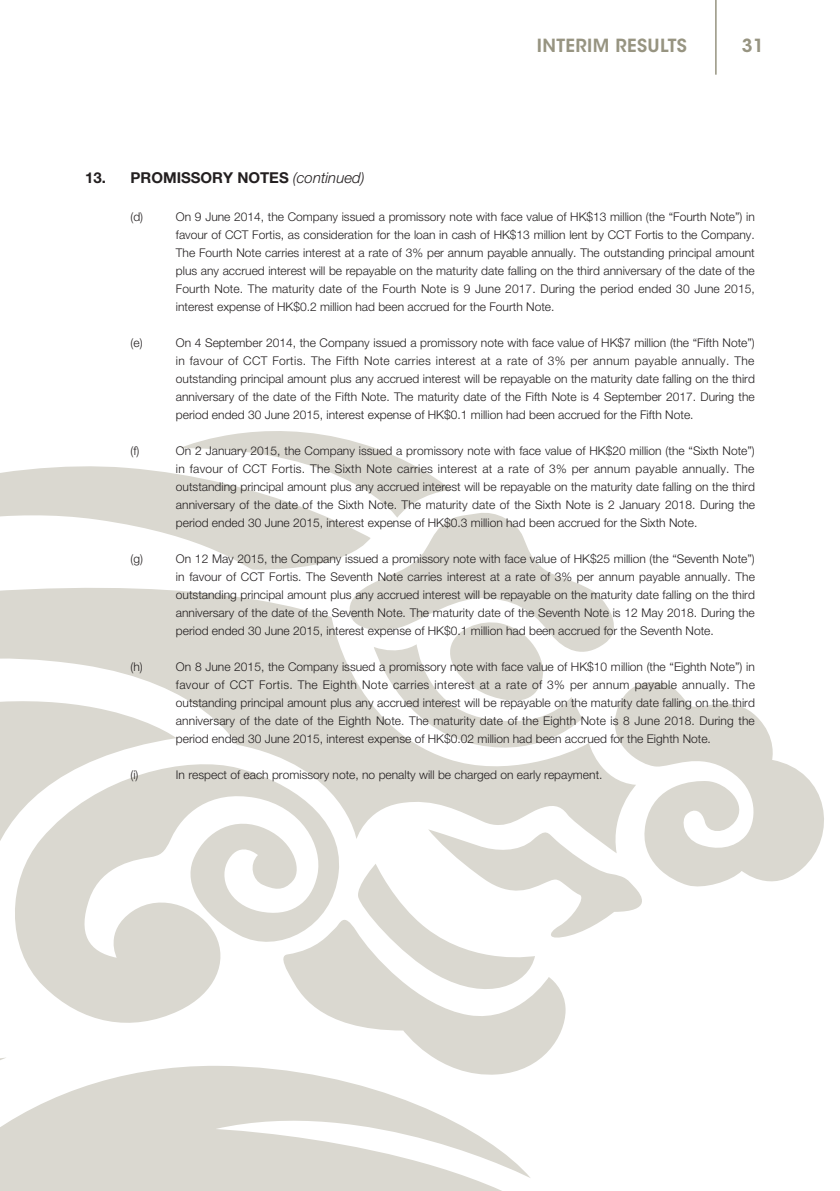
<style>
.page{position:relative;width:840px;height:1191px;background:#fff}
.page>*{position:absolute;margin:0;border:0;box-sizing:border-box;transform-origin:0 0}
.t1{font:600 18px "ITC Avant Garde Std";letter-spacing:.02em;color:#979481}
._01_H1{font:700 15px "Helvetica Neue LT Std";color:#231f20}
._06_Notes{font:300 12px/18px "Helvetica Neue LT Std";color:#231f20;text-align:justify}
.s1{font-weight:300;font-style:italic}
</style>
<div class="page">
<svg style="left:0;top:1066px;width:530px;height:125px;fill:#dad8d0"></svg>
<svg style="left:635px;top:682px;width:189px;height:205px;fill:#dad8d0"></svg>
<svg style="left:0;top:588px;width:635px;height:253px;fill:#dad8d0"></svg>
<svg style="left:373px;top:659px;width:209px;height:99px"></svg>
<svg style="left:348px;top:513px;width:278px;height:146px;fill:#dad8d0"></svg>
<svg style="left:356px;top:827px;width:296px;height:110px"></svg>
<svg style="left:278px;top:910px;width:287px;height:168px"></svg>
<svg style="left:5px;top:755px;width:339px;height:278px;fill:#dad8d0"></svg>
<svg style="left:0;top:466px;width:370px;height:114px;fill:#dad8d0"></svg>
<svg style="left:179px;top:431px;width:272px;height:87px"></svg>
<hr style="left:714px;top:0;width:2px;height:75px;background:#979481">
<h1 class="t1" style="left:536px;top:34px;width:151px">INTERIM RESULTS</h1>
<h1 class="t1" style="left:741px;top:34px;width:24px">31</h1>
<p class="_01_H1" style="left:85px;top:168px;width:281px">13. PROMISSORY NOTES <span class="s1">(continued)</span></p>
<p class="_06_Notes" style="left:130px;top:207px;width:14px">(d)</p>
<p class="_06_Notes" style="left:176px;top:207px;width:580px">On 9 June 2014, the Company issued a promissory note with face value of HK$13 million (the “Fourth Note”) in favour of CCT Fortis, as consideration for the loan in cash of HK$13 million lent by CCT Fortis to the Company.<br>The Fourth Note carries interest at a rate of 3% per annum payable annually. The outstanding principal amount plus any accrued interest will be repayable on the maturity date falling on the third anniversary of the date of the Fourth Note. The maturity date of the Fourth Note is 9 June 2017. During the period ended 30 June 2015, interest expense of HK$0.2 million had been accrued for the Fourth Note.</p>
<p class="_06_Notes" style="left:130px;top:333px;width:14px">(e)</p>
<p class="_06_Notes" style="left:176px;top:333px;width:580px">On 4 September 2014, the Company issued a promissory note with face value of HK$7 million (the “Fifth Note”) in favour of CCT Fortis. The Fifth Note carries interest at a rate of 3% per annum payable annually. The outstanding principal amount plus any accrued interest will be repayable on the maturity date falling on the third anniversary of the date of the Fifth Note. The maturity date of the Fifth Note is 4 September 2017. During the period ended 30 June 2015, interest expense of HK$0.1 million had been accrued for the Fifth Note.</p>
<p class="_06_Notes" style="left:130px;top:441px;width:10px">(f)</p>
<p class="_06_Notes" style="left:176px;top:441px;width:580px">On 2 January 2015, the Company issued a promissory note with face value of HK$20 million (the “Sixth Note”) in favour of CCT Fortis. The Sixth Note carries interest at a rate of 3% per annum payable annually. The outstanding principal amount plus any accrued interest will be repayable on the maturity date falling on the third anniversary of the date of the Sixth Note. The maturity date of the Sixth Note is 2 January 2018. During the period ended 30 June 2015, interest expense of HK$0.3 million had been accrued for the Sixth Note.</p>
<p class="_06_Notes" style="left:130px;top:549px;width:14px">(g)</p>
<p class="_06_Notes" style="left:176px;top:549px;width:580px">On 12 May 2015, the Company issued a promissory note with face value of HK$25 million (the “Seventh Note”) in favour of CCT Fortis. The Seventh Note carries interest at a rate of 3% per annum payable annually. The outstanding principal amount plus any accrued interest will be repayable on the maturity date falling on the third anniversary of the date of the Seventh Note. The maturity date of the Seventh Note is 12 May 2018. During the period ended 30 June 2015, interest expense of HK$0.1 million had been accrued for the Seventh Note.</p>
<p class="_06_Notes" style="left:130px;top:657px;width:14px">(h)</p>
<p class="_06_Notes" style="left:176px;top:657px;width:580px">On 8 June 2015, the Company issued a promissory note with face value of HK$10 million (the “Eighth Note”) in favour of CCT Fortis. The Eighth Note carries interest at a rate of 3% per annum payable annually. The outstanding principal amount plus any accrued interest will be repayable on the maturity date falling on the third anniversary of the date of the Eighth Note. The maturity date of the Eighth Note is 8 June 2018. During the period ended 30 June 2015, interest expense of HK$0.02 million had been accrued for the Eighth Note.</p>
<p class="_06_Notes" style="left:130px;top:765px;width:10px">(i)</p>
<p class="_06_Notes" style="left:176px;top:765px;width:428px">In respect of each promissory note, no penalty will be charged on early repayment.</p>
</div>
